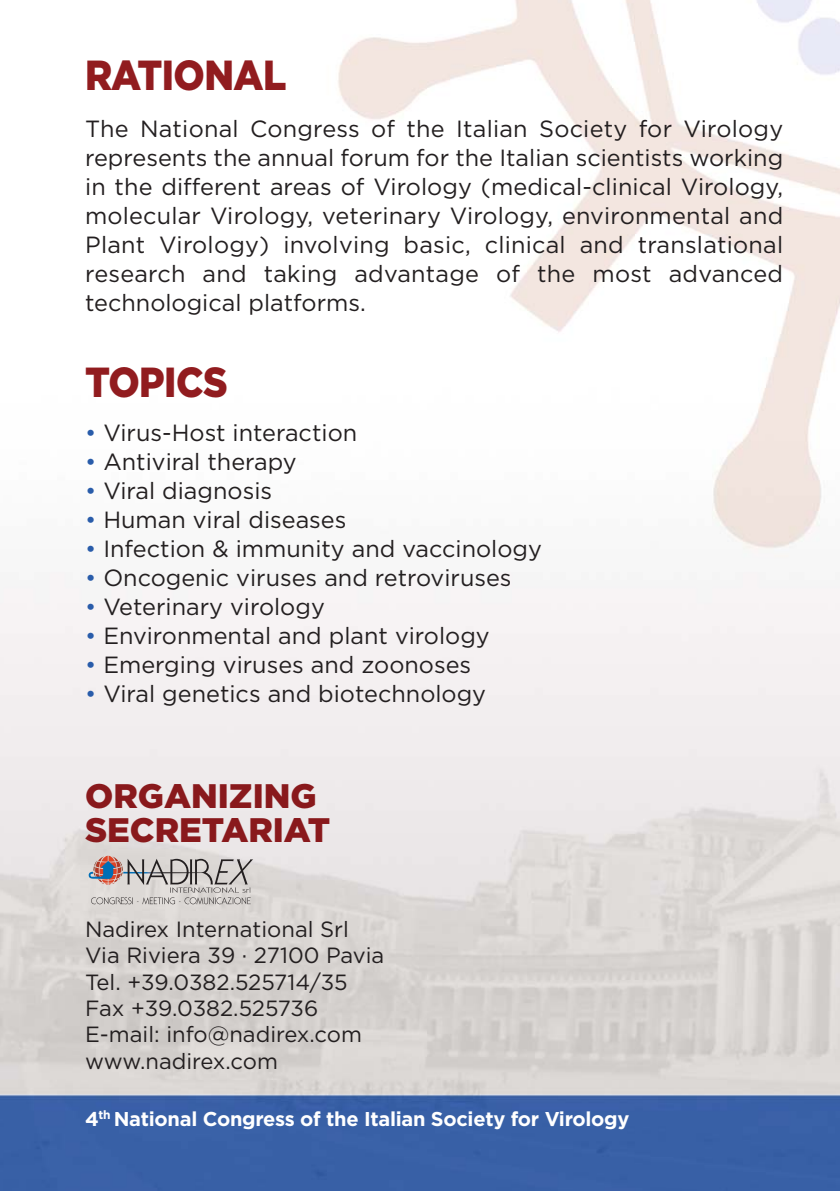
<style>
.page{position:relative;width:840px;height:1191px;background:#fff}
.page>*{position:absolute;margin:0;border:0;box-sizing:border-box;transform-origin:0 0}
.t1{font:900 42px "Gotham";letter-spacing:-.015em;color:#911c1f;scale:.9 1}
.t2{font:900 34px/34px "Gotham";color:#89191c}
.t3{font:23.4px/29px "Gotham";color:#231f20;text-align:justify}
.t4{font:22px/26.4px "Gotham";color:#231f20}
.t5{font:700 20px "Gotham";letter-spacing:-.015em;color:#fff}
.s1{color:#295caa}
</style>
<div class="page">
<img style="left:0;top:0;width:839px;height:1191px">
<svg style="left:89px;top:855px;width:164px;height:49px;background:#bdb7b5"></svg>
<h1 class="t1" style="left:85px;top:61px;width:225px">RATIONAL</h1>
<p class="t3" style="left:85px;top:116px;width:699px">The National Congress of the Italian Society for Virology represents the annual forum for the Italian scientists working in the different areas of Virology (medical-clinical Virology, molecular Virology, veterinary Virology, environmental and Plant Virology) involving basic, clinical and translational research and taking advantage of the most advanced technological platforms.</p>
<h1 class="t1" style="left:85px;top:367px;width:160px">TOPICS</h1>
<p class="t3" style="left:85px;top:420px;width:273px"><span class="s1">•</span> Virus-Host interaction</p>
<p class="t3" style="left:85px;top:449px;width:213px"><span class="s1">•</span> Antiviral therapy</p>
<p class="t3" style="left:85px;top:478px;width:188px"><span class="s1">•</span> Viral diagnosis</p>
<p class="t3" style="left:85px;top:507px;width:263px"><span class="s1">•</span> Human viral diseases</p>
<p class="t3" style="left:85px;top:536px;width:458px"><span class="s1">•</span> Infection &amp; immunity and vaccinology</p>
<p class="t3" style="left:85px;top:565px;width:428px"><span class="s1">•</span> Oncogenic viruses and retroviruses</p>
<p class="t3" style="left:85px;top:594px;width:241px"><span class="s1">•</span> Veterinary virology</p>
<p class="t3" style="left:85px;top:623px;width:406px"><span class="s1">•</span> Environmental and plant virology</p>
<p class="t3" style="left:85px;top:652px;width:387px"><span class="s1">•</span> Emerging viruses and zoonoses</p>
<p class="t3" style="left:85px;top:681px;width:402px"><span class="s1">•</span> Viral genetics and biotechnology</p>
<h2 class="t2" style="left:85px;top:782px;width:247px">ORGANIZING<br>SECRETARIAT</h2>
<p class="t4" style="left:85px;top:917px;width:300px">Nadirex International Srl<br>Via Riviera 39 · 27100 Pavia<br>Tel. +39.0382.525714/35<br>Fax +39.0382.525736<br>E-mail: info@nadirex.com www.nadirex.com</p>
<p class="t5" style="left:85px;top:1107px;width:545px">4<sup>th</sup> National Congress of the Italian Society for Virology</p>
</div>
